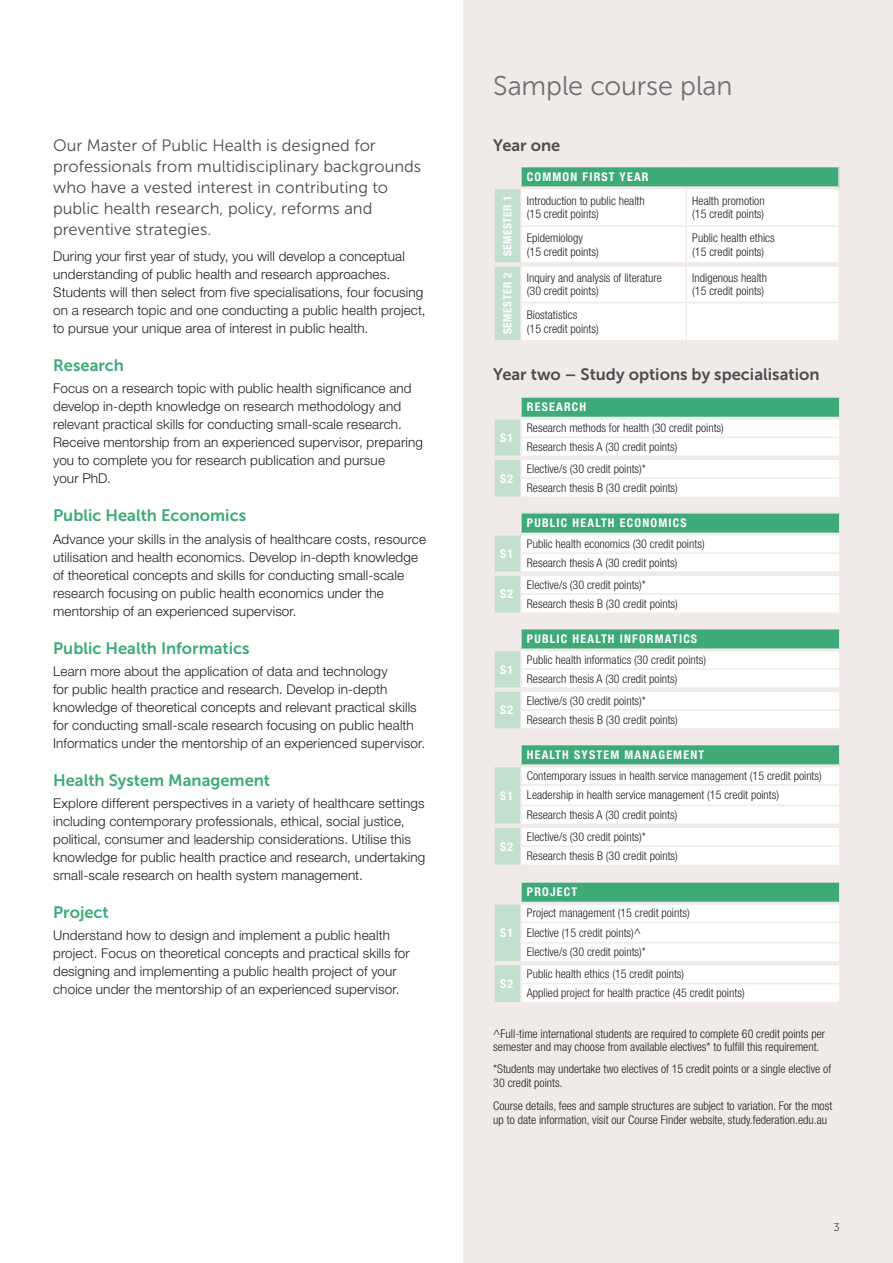
<style>
.page{position:relative;width:893px;height:1263px;background:#fff}
.page>*{position:absolute;margin:0;border:0;box-sizing:border-box;transform-origin:0 0}
.t1{font:27px "Museo Sans 300";letter-spacing:-.005em;color:#6d6f71}
.t2{font:16.5px/21px "Museo Sans 300";color:#4d4d4f}
.t3{font:16.5px "Museo Sans 700";color:#3daa78}
.t4{font:16.5px "Museo Sans 700";color:#4d4d4f}
.t5{font:300 13.5px/18px "Helvetica Neue LT 45";letter-spacing:.01em;color:#231f20}
.t6{font:12px/13.5px "Helvetica Neue LT 47 Light Cn";color:#231f20}
.t7{font:12px "Helvetica Neue LT 77 Bold Cond";letter-spacing:.1em;color:#fff}
.t8{font:11.25px "Helvetica Neue LT 77 Bold Cond";letter-spacing:.05em;color:#fff}
.t9{font:11.25px "Museo Sans 300";color:#4d4d4f}
</style>
<div class="page">
<div style="left:463px;top:0;width:430px;height:1263px;background:#f0eae8"></div>
<div style="left:521px;top:167px;width:318px;height:21px;background:#3daa78"></div>
<div style="left:522px;top:189px;width:316px;height:151px;background:#fff"></div>
<svg style="left:495px;top:167px;width:27px;height:173px;background:#c8e0d1"></svg>
<hr style="left:838px;top:167px;width:2px;height:21px;background:#f0eae8">
<hr style="left:495px;top:186px;width:26px;height:3px;background:#f0eae8">
<hr style="left:521px;top:186px;width:165px;height:3px;background:#f0eae8">
<hr style="left:686px;top:186px;width:152px;height:3px;background:#f0eae8">
<hr style="left:520px;top:189px;width:2px;height:36px;background:#f0eae8">
<hr style="left:686px;top:189px;width:1px;height:36px;background:#f0eae8">
<hr style="left:520px;top:225px;width:166px;height:2px;background:#f0eae8">
<hr style="left:520px;top:227px;width:2px;height:35px;background:#f0eae8">
<hr style="left:686px;top:225px;width:154px;height:2px;background:#f0eae8">
<hr style="left:686px;top:227px;width:1px;height:35px;background:#f0eae8">
<div style="left:495px;top:262px;width:26px;height:5px;background:#f0eae8"></div>
<div style="left:521px;top:262px;width:165px;height:5px;background:#f0eae8"></div>
<div style="left:686px;top:262px;width:152px;height:5px;background:#f0eae8"></div>
<hr style="left:520px;top:267px;width:2px;height:35px;background:#f0eae8">
<hr style="left:686px;top:267px;width:1px;height:35px;background:#f0eae8">
<hr style="left:520px;top:302px;width:166px;height:1px;background:#f0eae8">
<hr style="left:520px;top:303px;width:2px;height:37px;background:#f0eae8">
<hr style="left:686px;top:302px;width:154px;height:1px;background:#f0eae8">
<hr style="left:686px;top:303px;width:1px;height:37px;background:#f0eae8">
<svg style="left:494px;top:398px;width:346px;height:99px;background:#d7ebe1"></svg>
<hr style="left:521px;top:496px;width:320px;height:2px;background:#f0eae8">
<svg style="left:494px;top:514px;width:346px;height:99px;background:#d8ebe1"></svg>
<hr style="left:521px;top:612px;width:320px;height:2px;background:#f0eae8">
<svg style="left:494px;top:629px;width:346px;height:100px;background:#d7ebe1"></svg>
<hr style="left:521px;top:728px;width:320px;height:2px;background:#f0eae8">
<svg style="left:494px;top:745px;width:346px;height:120px;background:#ddeee5"></svg>
<hr style="left:521px;top:864px;width:320px;height:2px;background:#f0eae8">
<svg style="left:494px;top:883px;width:346px;height:119px;background:#ddeee5"></svg>
<p class="t2" style="left:53px;top:135px;width:370px">Our Master of Public Health is designed for professionals from multidisciplinary backgrounds who have a vested interest in contributing to public health research, policy, reforms and preventive strategies.</p>
<p class="t5" style="left:53px;top:247px;width:374px">During your first year of study, you will develop a conceptual understanding of public health and research approaches.<br>Students will then select from five specialisations, four focusing on a research topic and one conducting a public health project, to pursue your unique area of interest in public health.</p>
<p class="t3" style="left:53px;top:356px;width:72px">Research</p>
<p class="t5" style="left:53px;top:379px;width:371px">Focus on a research topic with public health significance and develop in-depth knowledge on research methodology and relevant practical skills for conducting small-scale research.<br>Receive mentorship from an experienced supervisor, preparing you to complete you for research publication and pursue<br>your PhD.</p>
<p class="t3" style="left:53px;top:506px;width:195px">Public Health Economics</p>
<p class="t5" style="left:53px;top:530px;width:374px">Advance your skills in the analysis of healthcare costs, resource utilisation and health economics. Develop in-depth knowledge of theoretical concepts and skills for conducting small-scale research focusing on public health economics under the mentorship of an experienced supervisor.</p>
<p class="t3" style="left:53px;top:639px;width:198px">Public Health Informatics</p>
<p class="t5" style="left:53px;top:662px;width:374px">Learn more about the application of data and technology<br>for public health practice and research. Develop in-depth knowledge of theoretical concepts and relevant practical skills for conducting small-scale research focusing on public health Informatics under the mentorship of an experienced supervisor.</p>
<p class="t3" style="left:53px;top:771px;width:219px">Health System Management</p>
<p class="t5" style="left:53px;top:794px;width:374px">Explore different perspectives in a variety of healthcare settings including contemporary professionals, ethical, social justice, political, consumer and leadership considerations. Utilise this knowledge for public health practice and research, undertaking small-scale research on health system management.</p>
<p class="t3" style="left:53px;top:903px;width:57px">Project</p>
<p class="t5" style="left:53px;top:926px;width:358px">Understand how to design and implement a public health project. Focus on theoretical concepts and practical skills for designing and implementing a public health project of your choice under the mentorship of an experienced supervisor.</p>
<h1 class="t1" style="left:493px;top:71px;width:241px">Sample course plan</h1>
<p class="t4" style="left:493px;top:136px;width:69px">Year one</p>
<p class="t7" style="left:527px;top:170px;width:123px">COMMON FIRST YEAR</p>
<p class="t8" style="left:501px;top:256px;width:63px;rotate:-90deg">SEMESTER 1</p>
<p class="t6" style="left:527px;top:194px;width:119px">Introduction to public health (15 credit points)</p>
<p class="t6" style="left:692px;top:194px;width:74px">Health promotion (15 credit points)</p>
<p class="t6" style="left:527px;top:231px;width:73px">Epidemiology (15 credit points)</p>
<p class="t6" style="left:692px;top:231px;width:84px">Public health ethics (15 credit points)</p>
<p class="t8" style="left:501px;top:334px;width:63px;rotate:-90deg">SEMESTER 2</p>
<p class="t6" style="left:527px;top:271px;width:137px">Inquiry and analysis of literature (30 credit points)</p>
<p class="t6" style="left:692px;top:271px;width:76px">Indigenous health (15 credit points)</p>
<p class="t6" style="left:527px;top:308px;width:73px">Biostatistics<br>(15 credit points)</p>
<p class="t4" style="left:493px;top:365px;width:328px">Year two – Study options by specialisation</p>
<p class="t7" style="left:527px;top:400px;width:61px">RESEARCH</p>
<p class="t7" style="left:500px;top:430px;width:15px">S1</p>
<p class="t6" style="left:527px;top:419px;width:199px;line-height:18.6px">Research methods for health (30 credit points)<br>Research thesis A (30 credit points)</p>
<p class="t7" style="left:500px;top:471px;width:15px">S2</p>
<p class="t6" style="left:527px;top:459px;width:152px;line-height:19px">Elective/s (30 credit points)*<br>Research thesis B (30 credit points)</p>
<p class="t7" style="left:527px;top:516px;width:161px">PUBLIC HEALTH ECONOMICS</p>
<p class="t7" style="left:500px;top:546px;width:15px">S1</p>
<p class="t6" style="left:527px;top:535px;width:179px;line-height:18.6px">Public health economics (30 credit points)<br>Research thesis A (30 credit points)</p>
<p class="t7" style="left:500px;top:587px;width:15px">S2</p>
<p class="t6" style="left:527px;top:575px;width:152px;line-height:19px">Elective/s (30 credit points)*<br>Research thesis B (30 credit points)</p>
<p class="t7" style="left:527px;top:632px;width:172px">PUBLIC HEALTH INFORMATICS</p>
<p class="t7" style="left:500px;top:662px;width:15px">S1</p>
<p class="t6" style="left:527px;top:651px;width:181px;line-height:18.6px">Public health informatics (30 credit points)<br>Research thesis A (30 credit points)</p>
<p class="t7" style="left:500px;top:703px;width:15px">S2</p>
<p class="t6" style="left:527px;top:691px;width:152px;line-height:19px">Elective/s (30 credit points)*<br>Research thesis B (30 credit points)</p>
<p class="t7" style="left:527px;top:747px;width:179px">HEALTH SYSTEM MANAGEMENT</p>
<p class="t7" style="left:500px;top:788px;width:15px">S1</p>
<p class="t6" style="left:527px;top:766px;width:296px;line-height:19.5px">Contemporary issues in health service management (15 credit points)<br>Leadership in health service management (15 credit points)<br>Research thesis A (30 credit points)</p>
<p class="t7" style="left:500px;top:839px;width:15px">S2</p>
<p class="t6" style="left:527px;top:827px;width:152px;line-height:19px">Elective/s (30 credit points)*<br>Research thesis B (30 credit points)</p>
<p class="t7" style="left:527px;top:885px;width:52px">PROJECT</p>
<p class="t7" style="left:500px;top:925px;width:15px">S1</p>
<p class="t6" style="left:527px;top:903px;width:164px;line-height:19.5px">Project management (15 credit points)<br>Elective (15 credit points)^<br>Elective/s (30 credit points)*</p>
<p class="t7" style="left:500px;top:976px;width:15px">S2</p>
<p class="t6" style="left:527px;top:964px;width:219px;line-height:19px">Public health ethics (15 credit points)<br>Applied project for health practice (45 credit points)</p>
<p class="t6" style="left:493px;top:1027px;width:333px">^Full-time international students are required to complete 60 credit points per semester and may choose from available electives* to fulfill this requirement.</p>
<p class="t6" style="left:493px;top:1062px;width:339px">*Students may undertake two electives of 15 credit points or a single elective of<br>30 credit points.</p>
<p class="t6" style="left:493px;top:1099px;width:340px">Course details, fees and sample structures are subject to variation. For the most up to date information, visit our Course Finder website, study.federation.edu.au</p>
<p class="t9" style="left:833px;top:1221px;width:8px">3</p>
</div>
